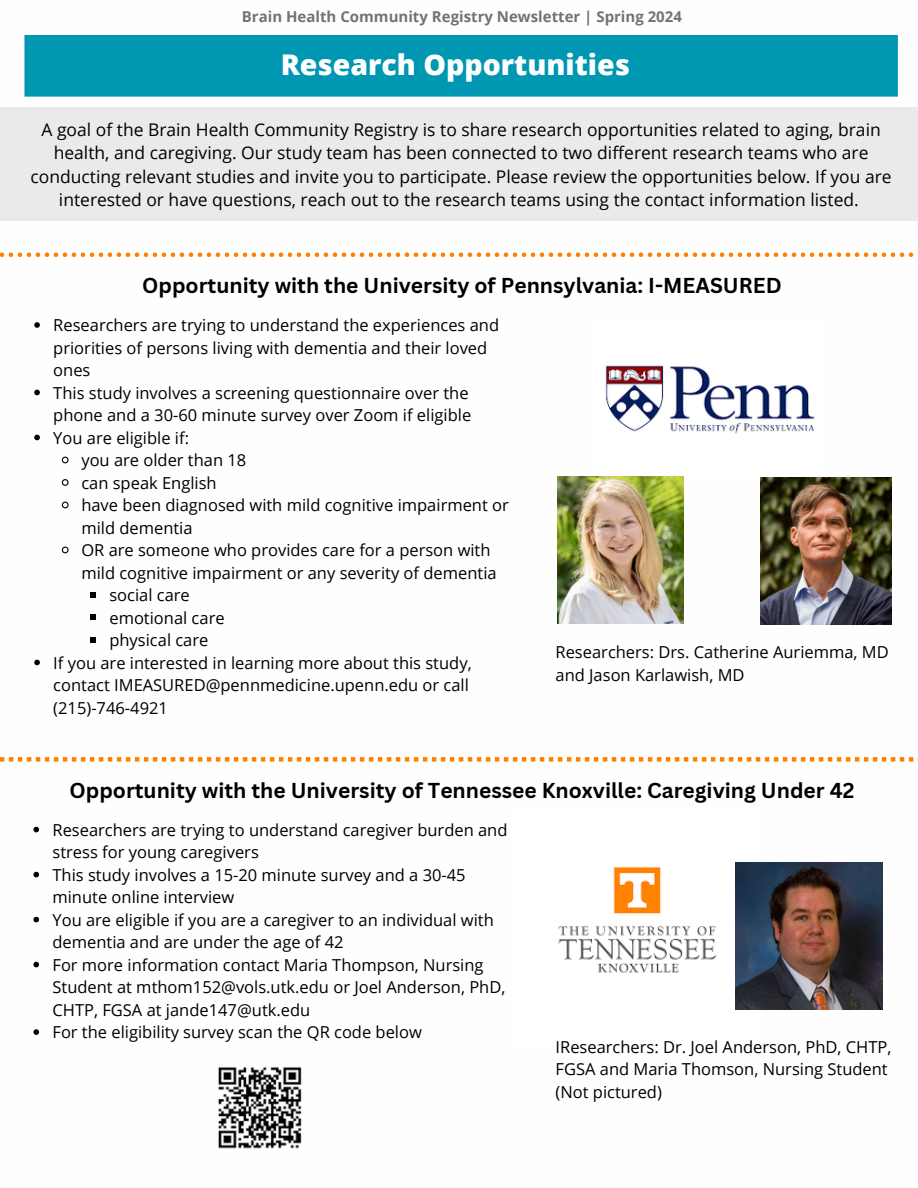
<style>
.page{position:relative;width:918px;height:1188px;background:#fff}
.page>*{position:absolute;margin:0;border:0;box-sizing:border-box;transform-origin:0 0}
.t1{font:800 28.5px "Open Sans";color:#fff}
.t2{font:700 21px "Canva Sans";color:#000}
.t3{font:17.4px/23.7px "Open Sans";color:#000;text-align:center}
.t4{font:16.5px/22.5px "Open Sans";color:#000}
.t5{font:700 15px "Open Sans";color:#737373}
</style>
<div class="page">
<div style="left:24px;top:35px;width:874px;height:62px;background:#0097b2"></div>
<div style="left:0;top:107px;width:918px;height:113px;background:#eaeaea"></div>
<img style="left:605px;top:365px;width:210px;height:69px">
<img style="left:558px;top:867px;width:159px;height:106px">
<img style="left:558px;top:476px;width:126px;height:148px">
<img style="left:761px;top:477px;width:130px;height:148px">
<img style="left:735px;top:862px;width:148px;height:148px">
<img style="left:218px;top:1066px;width:84px;height:83px">
<svg style="left:34px;top:322px;width:6px;height:6px"></svg>
<svg style="left:34px;top:390px;width:6px;height:5px"></svg>
<svg style="left:34px;top:435px;width:6px;height:5px"></svg>
<svg style="left:61px;top:456px;width:8px;height:8px"></svg>
<svg style="left:61px;top:479px;width:8px;height:7px"></svg>
<svg style="left:61px;top:501px;width:8px;height:8px"></svg>
<svg style="left:61px;top:546px;width:8px;height:8px"></svg>
<svg style="left:91px;top:592px;width:5px;height:6px"></svg>
<svg style="left:91px;top:615px;width:5px;height:5px"></svg>
<svg style="left:91px;top:637px;width:5px;height:6px"></svg>
<svg style="left:34px;top:660px;width:6px;height:5px"></svg>
<svg style="left:33px;top:827px;width:6px;height:5px"></svg>
<svg style="left:33px;top:872px;width:6px;height:5px"></svg>
<svg style="left:33px;top:917px;width:6px;height:5px"></svg>
<svg style="left:33px;top:962px;width:6px;height:5px"></svg>
<svg style="left:33px;top:1029px;width:6px;height:6px"></svg>
<svg style="left:0;top:757px;width:918px;height:5px"></svg>
<svg style="left:0;top:253px;width:913px;height:4px"></svg>
<p class="t5" style="left:242px;top:6px;width:442px">Brain Health Community Registry Newsletter | Spring 2024</p>
<h1 class="t1" style="left:281px;top:45px;width:351px">Research Opportunities</h1>
<p class="t3" style="left:31px;top:117px;width:863px">A goal of the Brain Health Community Registry is to share research opportunities related to aging, brain health, and caregiving. Our study team has been connected to two different research teams who are conducting relevant studies and invite you to participate. Please review the opportunities below. If you are interested or have questions, reach out to the research teams using the contact information listed.</p>
<p class="t2" style="left:142px;top:271px;width:641px">Opportunity with the University of Pennsylvania: I-MEASURED</p>
<p class="t4" style="left:53px;top:314px;width:447px">Researchers are trying to understand the experiences and</p>
<p class="t4" style="left:53px;top:336px;width:435px">priorities of persons living with dementia and their loved</p>
<p class="t4" style="left:53px;top:359px;width:39px">ones</p>
<p class="t4" style="left:53px;top:381px;width:417px">This study involves a screening questionnaire over the</p>
<p class="t4" style="left:53px;top:404px;width:419px">phone and a 30-60 minute survey over Zoom if eligible</p>
<p class="t4" style="left:53px;top:426px;width:137px">You are eligible if:</p>
<p class="t4" style="left:81px;top:449px;width:166px">you are older than 18</p>
<p class="t4" style="left:81px;top:471px;width:137px">can speak English</p>
<p class="t4" style="left:81px;top:494px;width:429px">have been diagnosed with mild cognitive impairment or</p>
<p class="t4" style="left:81px;top:516px;width:113px">mild dementia</p>
<p class="t4" style="left:81px;top:539px;width:411px">OR are someone who provides care for a person with</p>
<p class="t4" style="left:81px;top:561px;width:417px">mild cognitive impairment or any severity of dementia</p>
<p class="t4" style="left:109px;top:584px;width:82px">social care</p>
<p class="t4" style="left:109px;top:606px;width:117px">emotional care</p>
<p class="t4" style="left:109px;top:629px;width:101px">physical care</p>
<p class="t4" style="left:53px;top:651px;width:420px">If you are interested in learning more about this study,</p>
<p class="t4" style="left:53px;top:674px;width:417px">contact IMEASURED@pennmedicine.upenn.edu or call</p>
<p class="t4" style="left:53px;top:696px;width:116px">(215)-746-4921</p>
<p class="t4" style="left:556px;top:641px;width:335px">Researchers: Drs. Catherine Auriemma, MD and Jason Karlawish, MD</p>
<p class="t2" style="left:69px;top:775px;width:786px">Opportunity with the University of Tennessee Knoxville: Caregiving Under 42</p>
<p class="t4" style="left:52px;top:818px;width:457px">Researchers are trying to understand caregiver burden and stress for young caregivers<br>This study involves a 15-20 minute survey and a 30-45 minute online interview<br>You are eligible if you are a caregiver to an individual with dementia and are under the age of 42<br>For more information contact Maria Thompson, Nursing Student at mthom152@vols.utk.edu or Joel Anderson, PhD, CHTP, FGSA at jande147@utk.edu<br>For the eligibility survey scan the QR code below</p>
<p class="t4" style="left:556px;top:1035px;width:337px">IResearchers: Dr. Joel Anderson, PhD, CHTP,<br>FGSA and Maria Thomson, Nursing Student (Not pictured)</p>
</div>
